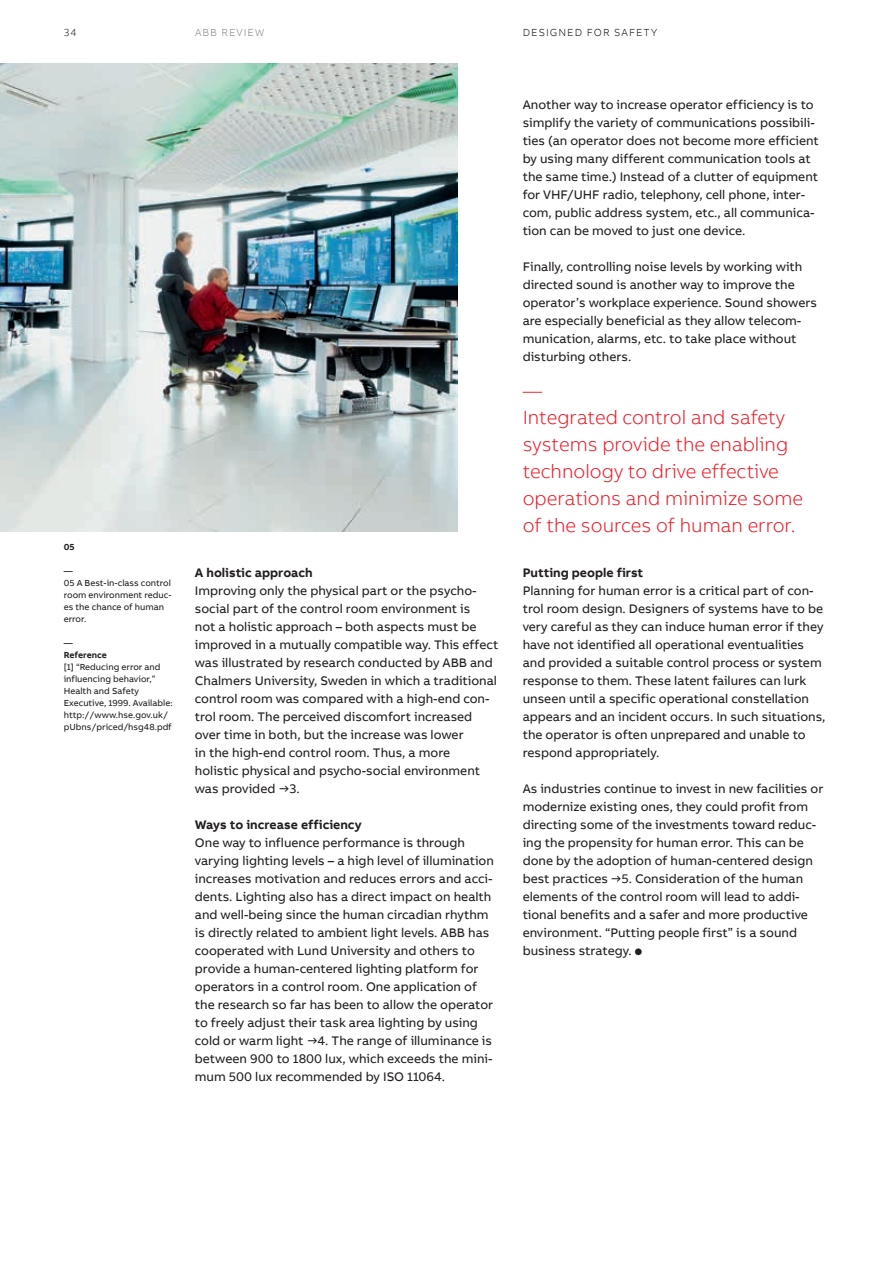
<style>
.page{position:relative;width:893px;height:1263px;background:#fff}
.page>*{position:absolute;margin:0;border:0;box-sizing:border-box;transform-origin:0 0}
.t1{font:300 19.5px/27px "AB Bvoice";color:#ee1c28}
.t2{font:12.75px/18px "AB Bvoice";color:#231f20}
.t3{font:700 12.75px "AB Bvoice";color:#231f20}
.t4{font:300 10.5px "AB Bvoice";letter-spacing:.1em;color:#231f20}
.t5{font:300 10.5px "AB Bvoice";letter-spacing:.1em;color:#8a8c8f}
.t6{font:9px/12px "AB Bvoice";color:#231f20}
.t7{font:700 9px "AB Bvoice";color:#231f20}
</style>
<div class="page">
<img style="left:0;top:64px;width:457px;height:468px">
<p class="t4" style="left:64px;top:26px;width:15px">34</p>
<p class="t5" style="left:195px;top:26px;width:71px">ABB REVIEW</p>
<p class="t4" style="left:523px;top:26px;width:136px">DESIGNED FOR SAFETY</p>
<p class="t2" style="left:523px;top:96px;width:298px">Another way to increase operator efficiency is to simplify the variety of communications possibili&shy;ties (an operator does not become more efficient by using many different communication tools at the same time.) Instead of a clutter of equipment for VHF/UHF radio, telephony, cell phone, inter&shy;com, public address system, etc., all communica&shy;tion can be moved to just one device.</p>
<p class="t2" style="left:523px;top:258px;width:296px">Finally, controlling noise levels by working with directed sound is another way to improve the operator’s workplace experience. Sound showers are especially beneficial as they allow telecom&shy;munication, alarms, etc. to take place without disturbing others.</p>
<p class="t7" style="left:64px;top:541px;width:12px">05</p>
<p class="t6" style="left:64px;top:565px;width:109px">—<br>05 A Best-in-class control room environment reduc&shy;es the chance of human error.</p>
<p class="t6" style="left:64px;top:637px;width:10px">—</p>
<p class="t7" style="left:64px;top:649px;width:44px">Reference</p>
<p class="t6" style="left:64px;top:661px;width:110px">[1] “Reducing error and influencing behavior,”<br>Health and Safety<br>Executive, 1999. Available: http://www.hse.gov.uk/ pUbns/priced/hsg48.pdf</p>
<p class="t3" style="left:195px;top:564px;width:119px">A holistic approach</p>
<p class="t2" style="left:195px;top:582px;width:305px">Improving only the physical part or the psycho&shy;social part of the control room environment is<br>not a holistic approach – both aspects must be improved in a mutually compatible way. This effect was illustrated by research conducted by ABB and Chalmers University, Sweden in which a traditional control room was compared with a high-end con&shy;trol room. The perceived discomfort increased over time in both, but the increase was lower<br>in the high-end control room. Thus, a more<br>holistic physical and psycho-social environment was provided →3.</p>
<p class="t3" style="left:195px;top:816px;width:168px">Ways to increase efficiency</p>
<p class="t2" style="left:195px;top:834px;width:301px">One way to influence performance is through varying lighting levels – a high level of illumination increases motivation and reduces errors and acci&shy;dents. Lighting also has a direct impact on health and well-being since the human circadian rhythm is directly related to ambient light levels. ABB has cooperated with Lund University and others to provide a human-centered lighting platform for operators in a control room. One application of the research so far has been to allow the operator to freely adjust their task area lighting by using cold or warm light →4. The range of illuminance is between 900 to 1800 lux, which exceeds the mini&shy;mum 500 lux recommended by ISO 11064.</p>
<h1 class="t1" style="left:523px;top:377px;width:282px">—<br>Integrated control and safety systems provide the enabling technology to drive effective operations and minimize some of the sources of human error.</h1>
<p class="t3" style="left:523px;top:565px;width:122px">Putting people first</p>
<p class="t2" style="left:523px;top:582px;width:304px">Planning for human error is a critical part of con&shy;trol room design. Designers of systems have to be very careful as they can induce human error if they have not identified all operational eventualities and provided a suitable control process or system response to them. These latent failures can lurk unseen until a specific operational constellation appears and an incident occurs. In such situations, the operator is often unprepared and unable to respond appropriately.</p>
<p class="t2" style="left:523px;top:780px;width:302px">As industries continue to invest in new facilities or modernize existing ones, they could profit from directing some of the investments toward reduc&shy;ing the propensity for human error. This can be done by the adoption of human-centered design best practices →5. Consideration of the human elements of the control room will lead to addi&shy;tional benefits and a safer and more productive environment. “Putting people first” is a sound business strategy. ●</p>
</div>
